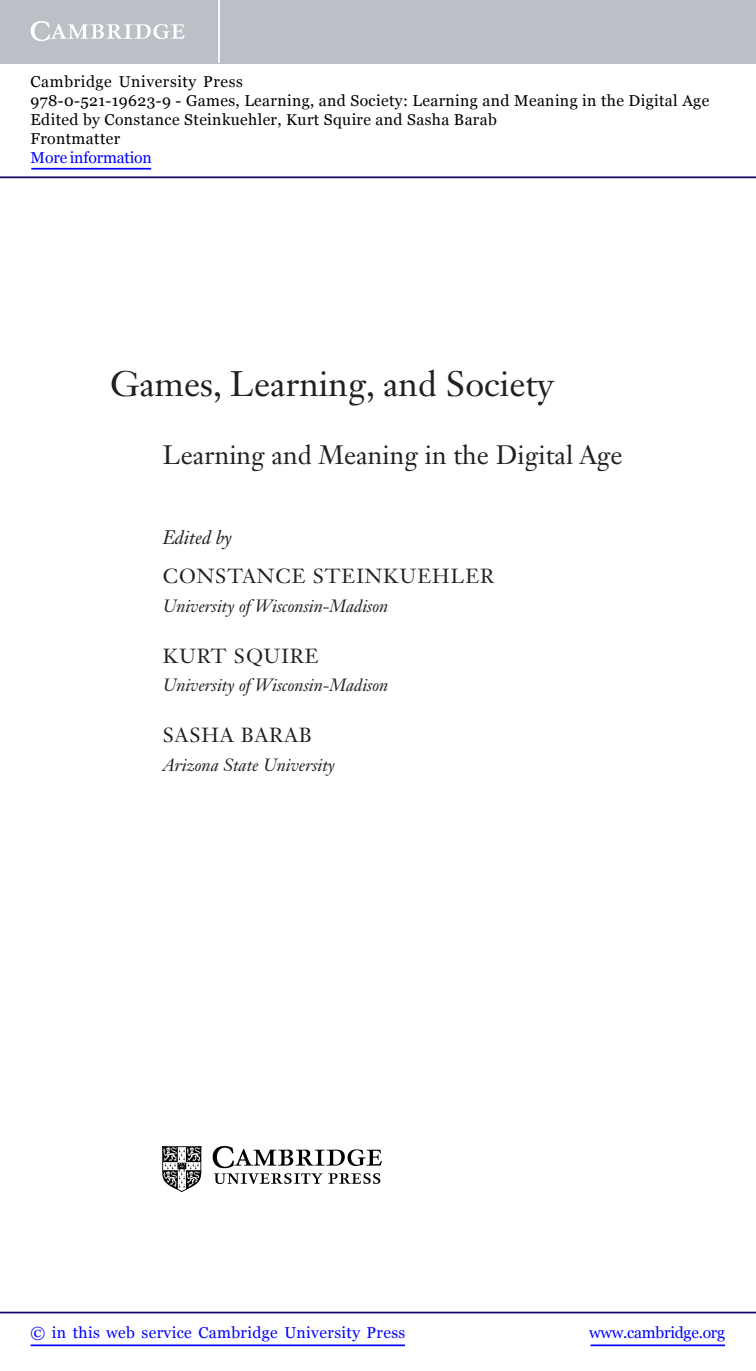
<style>
.page{position:relative;width:756px;height:1371px;background:#fff}
.page>*{position:absolute;margin:0;border:0;box-sizing:border-box;transform-origin:0 0}
.t1{font:35px "Janson Text LT Std";color:#231f20}
.t2{font:26.25px "Janson Text LT Std";color:#231f20}
.t3{font:20.12px "Janson Text LT Std";color:#231f20}
.t4{font:italic 19.25px "Janson Text LT Std";color:#231f20}
.t5{font:italic 17.5px "Janson Text LT Std";color:#231f20}
.t6{font:15.75px/18.9px "Georgia";letter-spacing:.025em;color:#000}
.t7{font:15.75px "Georgia";letter-spacing:.025em;color:#00f}
.t8{font:15.75px "Georgia";letter-spacing:-.015em;color:#00f}
.t9{font:15.75px "Georgia";letter-spacing:-.01em;color:#00f}
</style>
<div class="page">
<hr style="left:591px;top:1344px;width:134px;height:1px;background:#00f">
<hr style="left:0;top:1311px;width:756px;height:2px;background:#150666">
<hr style="left:31px;top:1344px;width:374px;height:1px;background:#00f">
<div style="left:0;top:0;width:756px;height:63px;background:#bac0c6"></div>
<svg style="left:31px;top:21px;width:154px;height:20px"></svg>
<hr style="left:218px;top:0;width:2px;height:63px;background:#fff">
<hr style="left:0;top:176px;width:756px;height:2px;background:#150666">
<hr style="left:31px;top:168px;width:120px;height:1px;background:#00f">
<img style="left:163px;top:1146px;width:219px;height:46px">
<p class="t6" style="left:31px;top:72px;width:680px">Cambridge University Press<br>978-0-521-19623-9 - Games, Learning, and Society: Learning and Meaning in the Digital Age Edited by Constance Steinkuehler, Kurt Squire and Sasha Barab<br>Frontmatter</p>
<p class="t9" style="left:31px;top:148px;width:123px">More information</p>
<p class="t1" style="left:110px;top:361px;width:445px">Games, Learning, and Society</p>
<p class="t2" style="left:163px;top:438px;width:461px">Learning and Meaning in the Digital Age</p>
<p class="t4" style="left:163px;top:525px;width:71px">Edited by</p>
<p class="t3" style="left:163px;top:563px;width:33px">Constance</p>
<p class="t3" style="left:313px;top:563px;width:29px">Steinkuehler</p>
<p class="t5" style="left:163px;top:595px;width:227px">University of Wisconsin-Madison</p>
<p class="t3" style="left:163px;top:643px;width:34px">Kurt</p>
<p class="t3" style="left:234px;top:643px;width:45px">Squire</p>
<p class="t5" style="left:163px;top:674px;width:227px">University of Wisconsin-Madison</p>
<p class="t3" style="left:163px;top:722px;width:29px">Sasha</p>
<p class="t3" style="left:241px;top:722px;width:30px">Barab</p>
<p class="t5" style="left:163px;top:753px;width:174px">Arizona State University</p>
<p class="t7" style="left:31px;top:1323px;width:376px">© in this web service Cambridge University Press</p>
<p class="t8" style="left:589px;top:1323px;width:137px">www.cambridge.org</p>
</div>
